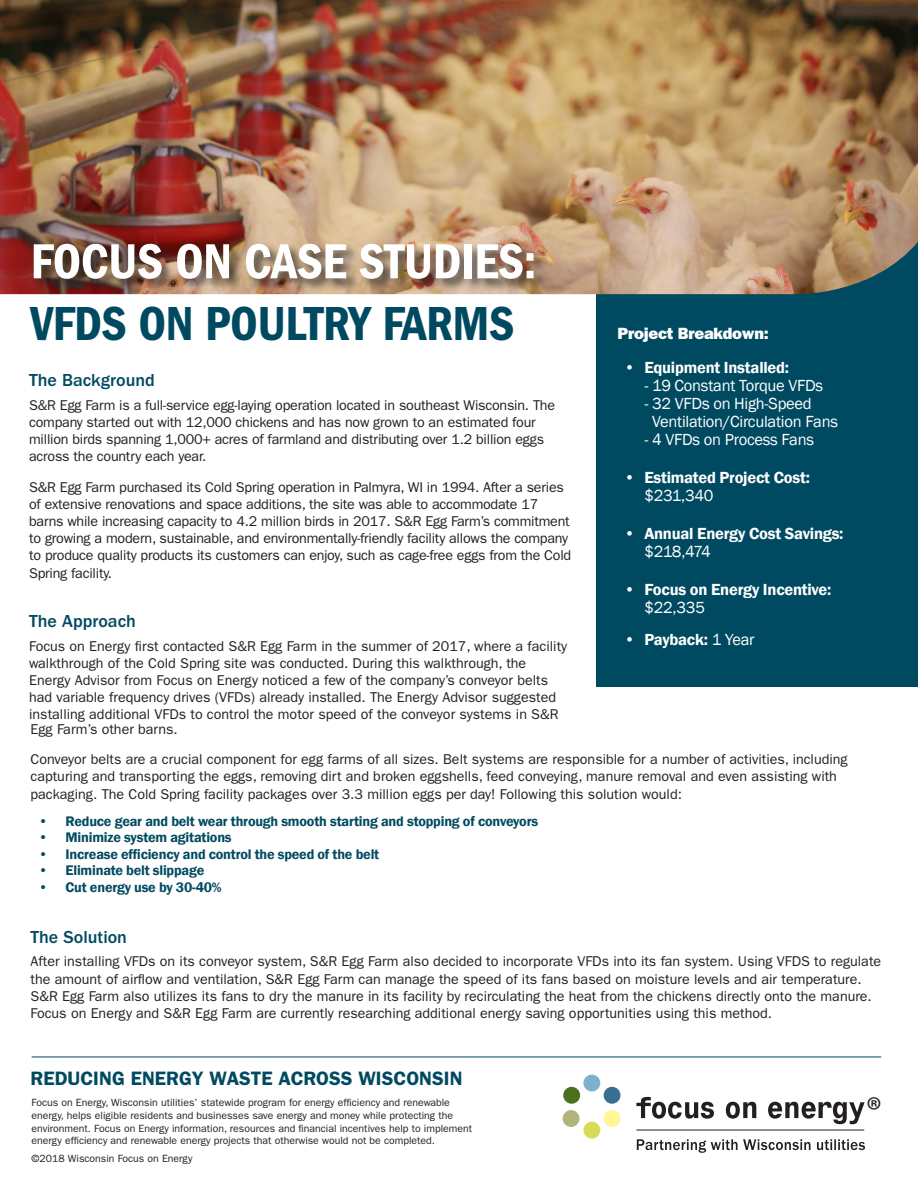
<style>
.page{position:relative;width:918px;height:1188px;background:#fff}
.page>*{position:absolute;margin:0;border:0;box-sizing:border-box;transform-origin:0 0}
.t1{font:600 condensed 51px "Franklin Gothic";letter-spacing:-.01em;color:#fff}
.t2{font:600 condensed 49.5px "Franklin Gothic";letter-spacing:-.01em;color:#004a61}
.t3{font:37.65px "Myriad Pro";color:#231f20}
.t4{font:600 19.5px "ITC Franklin Gothic Std";color:#004a61}
.Bold_subheads{font:500 18px "ITC Franklin Gothic Std";color:#004a61}
.t5{font:600 16.5px/18px "Franklin Gothic";letter-spacing:-.015em;color:#fff}
.t6{font:16.5px/18px "Franklin Gothic";letter-spacing:-.015em;color:#fff}
.Body_copy_9_11{font:16.35px "ITC Franklin Gothic Std Hvy";letter-spacing:-.015em;color:#fff}
.Bold_subheads-2{font:14.25px/17.1px "ITC Franklin Gothic Std";color:#231f20}
.t7{font:600 14.25px "Franklin Gothic";letter-spacing:-.015em;color:#004a61}
.t8{font:10.5px/12.6px "ITC Franklin Gothic Std";color:#231f20}
.s1{font-weight:400}
</style>
<div class="page">
<div style="left:596px;top:212px;width:322px;height:475px;background:#004a61"></div>
<img style="left:0;top:0;width:918px;height:294px">
<hr style="left:32px;top:1057px;width:849px;height:1px;background:#004a61">
<svg style="left:636px;top:1097px;width:78px;height:22px"></svg>
<svg style="left:726px;top:1102px;width:30px;height:17px"></svg>
<svg style="left:768px;top:1102px;width:97px;height:22px"></svg>
<hr style="left:636px;top:1130px;width:228px;height:1px;background:#231f20">
<svg style="left:637px;top:1139px;width:174px;height:14px"></svg>
<svg style="left:817px;top:1139px;width:48px;height:11px"></svg>
<div style="left:563px;top:1087px;width:17px;height:17px;background:#4b711c;border-radius:50%"></div>
<div style="left:583px;top:1075px;width:17px;height:16px;background:#7db1cd;border-radius:50%"></div>
<div style="left:563px;top:1110px;width:17px;height:17px;background:#b1b579;border-radius:50%"></div>
<div style="left:583px;top:1122px;width:17px;height:17px;background:#d9da55;border-radius:50%"></div>
<div style="left:604px;top:1110px;width:17px;height:17px;background:#fff698;border-radius:50%"></div>
<div style="left:604px;top:1087px;width:17px;height:17px;background:#386e8f;border-radius:50%"></div>
<div style="left:33px;top:242px;width:516px;height:52px;background:#231f20;opacity:.75"></div>
<p class="t1" style="left:31px;top:232px;width:508px">FOCUS ON CASE STUDIES:</p>
<p class="t2" style="left:31px;top:295px;width:485px">VFDS ON POULTRY FARMS</p>
<p class="Body_copy_9_11" style="left:617px;top:324px;width:153px">Project Breakdown:</p>
<p class="t5" style="left:624px;top:358px;width:166px">• Equipment Installed:</p>
<p class="t6" style="left:644px;top:376px;width:180px">- 19 Constant Torque VFDs</p>
<p class="t6" style="left:652px;top:394px;width:187px;text-indent:-8px">- 32 VFDs on High-Speed<br>Ventilation/Circulation Fans</p>
<p class="t6" style="left:644px;top:430px;width:171px">- 4 VFDs on Process Fans</p>
<p class="t5" style="left:644px;top:468px;width:167px;text-indent:-20px">• Estimated Project Cost: <span class="s1">$231,340</span></p>
<p class="t5" style="left:644px;top:525px;width:201px;text-indent:-20px">• Annual Energy Cost Savings: <span class="s1">$218,474</span></p>
<p class="t5" style="left:644px;top:581px;width:189px;text-indent:-20px">• Focus on Energy Incentive: <span class="s1">$22,335</span></p>
<p class="t5" style="left:624px;top:630px;width:132px">• Payback: <span class="s1">1 Year</span></p>
<p class="Bold_subheads" style="left:29px;top:370px;width:127px">The Background</p>
<p class="Bold_subheads-2" style="left:29px;top:397px;width:527px">S&amp;R Egg Farm is a full-service egg-laying operation located in southeast Wisconsin. The company started out with 12,000 chickens and has now grown to an estimated four million birds spanning 1,000+ acres of farmland and distributing over 1.2 billion eggs across the country each year.</p>
<p class="Bold_subheads-2" style="left:29px;top:479px;width:544px">S&amp;R Egg Farm purchased its Cold Spring operation in Palmyra, WI in 1994. After a series of extensive renovations and space additions, the site was able to accommodate 17 barns while increasing capacity to 4.2 million birds in 2017. S&amp;R Egg Farm’s commitment to growing a modern, sustainable, and environmentally-friendly facility allows the company to produce quality products its customers can enjoy, such as cage-free eggs from the Cold Spring facility.</p>
<p class="Bold_subheads" style="left:29px;top:611px;width:108px">The Approach</p>
<p class="Bold_subheads-2" style="left:29px;top:638px;width:540px">Focus on Energy first contacted S&amp;R Egg Farm in the summer of 2017, where a facility walkthrough of the Cold Spring site was conducted. During this walkthrough, the Energy Advisor from Focus on Energy noticed a few of the company’s conveyor belts had variable frequency drives (VFDs) already installed. The Energy Advisor suggested installing additional VFDs to control the motor speed of the conveyor systems in S&amp;R</p>
<p class="Bold_subheads-2" style="left:31px;top:721px;width:149px">Egg Farm’s other barns.</p>
<p class="Bold_subheads-2" style="left:31px;top:751px;width:819px">Conveyor belts are a crucial component for egg farms of all sizes. Belt systems are responsible for a number of activities, including capturing and transporting the eggs, removing dirt and broken eggshells, feed conveying, manure removal and even assisting with packaging. The Cold Spring facility packages over 3.3 million eggs per day! Following this solution would:</p>
<p class="t7" style="left:39px;top:812px;width:501px">• Reduce gear and belt wear through smooth starting and stopping of conveyors</p>
<p class="t7" style="left:39px;top:829px;width:195px">• Minimize system agitations</p>
<p class="t7" style="left:39px;top:845px;width:342px">• Increase efficiency and control the speed of the belt</p>
<p class="t7" style="left:39px;top:862px;width:167px">• Eliminate belt slippage</p>
<p class="t7" style="left:39px;top:878px;width:185px">• Cut energy use by 30-40%</p>
<p class="Bold_subheads" style="left:31px;top:927px;width:98px">The Solution</p>
<p class="Bold_subheads-2" style="left:31px;top:953px;width:852px">After installing VFDs on its conveyor system, S&amp;R Egg Farm also decided to incorporate VFDs into its fan system. Using VFDS to regulate the amount of airflow and ventilation, S&amp;R Egg Farm can manage the speed of its fans based on moisture levels and air temperature.<br>S&amp;R Egg Farm also utilizes its fans to dry the manure in its facility by recirculating the heat from the chickens directly onto the manure.<br>Focus on Energy and S&amp;R Egg Farm are currently researching additional energy saving opportunities using this method.</p>
<p class="t4" style="left:31px;top:1067px;width:434px">REDUCING ENERGY WASTE ACROSS WISCONSIN</p>
<p class="t8" style="left:32px;top:1097px;width:442px">Focus on Energy, Wisconsin utilities’ statewide program for energy efficiency and renewable energy, helps eligible residents and businesses save energy and money while protecting the environment. Focus on Energy information, resources and financial incentives help to implement energy efficiency and renewable energy projects that otherwise would not be completed.</p>
<p class="t8" style="left:32px;top:1152px;width:162px">©2018 Wisconsin Focus on Energy</p>
<p class="t3" style="left:866px;top:1087px;width:17px">®</p>
</div>
